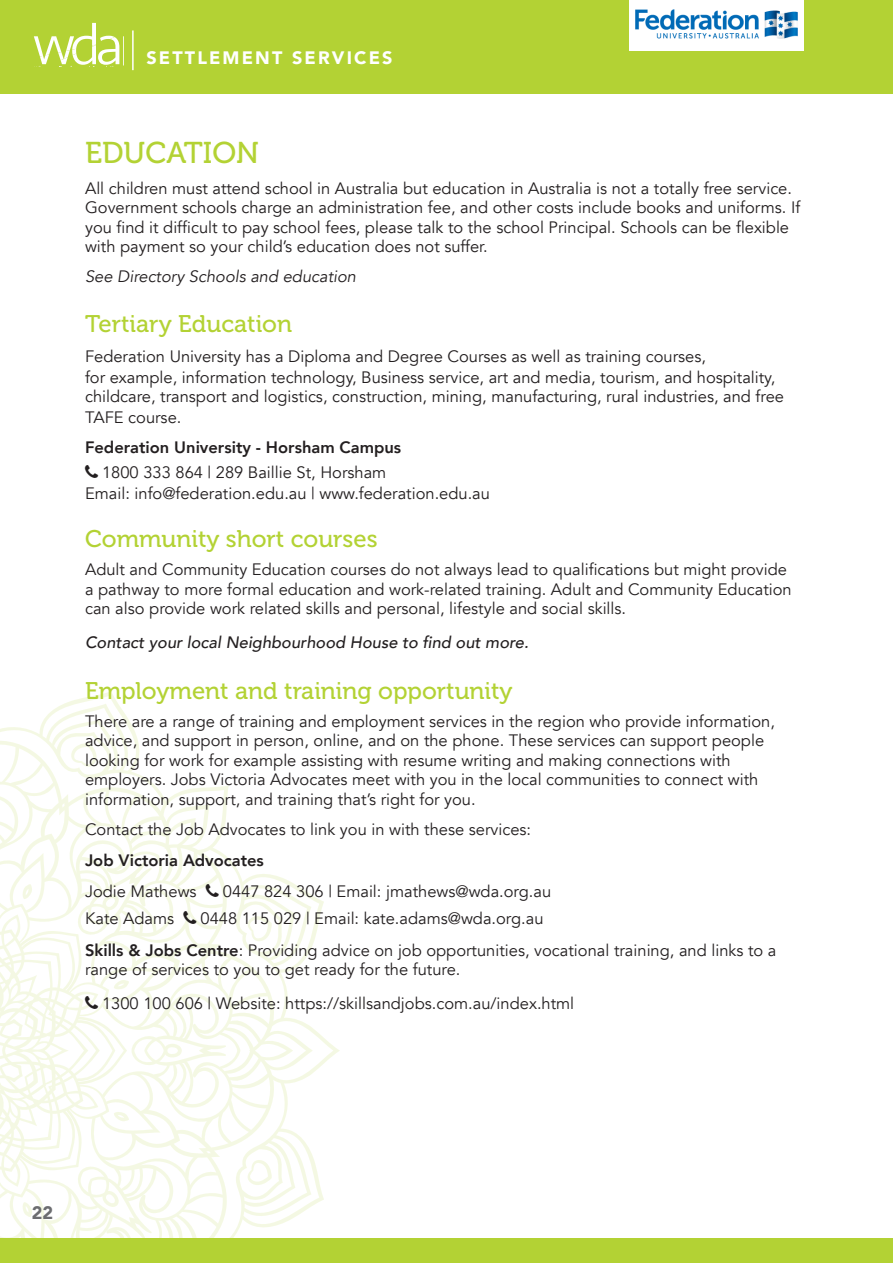
<style>
.page{position:relative;width:893px;height:1263px;background:#fff}
.page>*{position:absolute;margin:0;border:0;box-sizing:border-box;transform-origin:0 0}
.t1{font:30px "Museo 500";color:#b3d234}
.t2{font:24px "Museo 500";color:#b3d234}
.t3{font:600 18.6px "Myriad Pro";color:#fff}
.t4{font:900 18px "Avenir";letter-spacing:.12em;color:#fff}
.t5{font:900 18px "Avenir";color:#6c6d70}
.t6{font:16.5px/19.5px "Avenir";color:#231f20}
.t7{font:800 16.5px "Avenir";color:#231f20}
.t8{font:italic 500 16.5px "Avenir";color:#231f20}
.t9{font:italic 16.5px "Avenir";color:#231f20}
.s1{font-family:"Myriad Pro";font-weight:600;font-size:18.6px}
.s2{font-weight:800}
</style>
<div class="page">
<svg style="left:0;top:691px;width:340px;height:535px"></svg>
<svg style="left:0;top:743px;width:272px;height:495px"></svg>
<div style="left:0;top:1238px;width:893px;height:25px;background:#b3d234"></div>
<div style="left:0;top:0;width:893px;height:94px;background:#b3d234"></div>
<svg style="left:34px;top:23px;width:85px;height:44px"></svg>
<hr style="left:132px;top:30px;width:2px;height:40px;background:#fff">
<div style="left:629px;top:0;width:175px;height:50px;background:#fff"></div>
<img style="left:636px;top:9px;width:161px;height:30px">
<svg style="left:206px;top:884px;width:13px;height:13px"></svg>
<svg style="left:183px;top:910px;width:13px;height:13px"></svg>
<svg style="left:0;top:884px;width:129px;height:333px"></svg>
<p class="t4" style="left:128px;top:43px;width:266px"><span class="s1">Ser</span>SETTLEMENT SERVICES</p>
<p class="t3" style="left:154px;top:47px;width:41px">vices</p>
<p class="t1" style="left:85px;top:136px;width:176px">EDUCATION</p>
<p class="t6" style="left:85px;top:178px;width:717px">All children must attend school in Australia but education in Australia is not a totally free service.<br>Government schools charge an administration fee, and other costs include books and uniforms. If you find it difficult to pay school fees, please talk to the school Principal. Schools can be flexible with payment so your child’s education does not suffer.</p>
<p class="t9" style="left:85px;top:266px;width:273px">See Directory Schools and education</p>
<p class="t2" style="left:85px;top:311px;width:209px">Tertiary Education</p>
<p class="t6" style="left:85px;top:346px;width:692px;line-height:21px">Federation University has a Diploma and Degree Courses as well as training courses,<br>for example, information technology, Business service, art and media, tourism, and hospitality,</p>
<p class="t6" style="left:85px;top:386px;width:700px;line-height:21px">childcare, transport and logistics, construction, mining, manufacturing, rural industries, and free<br>TAFE course.</p>
<p class="t7" style="left:85px;top:434px;width:318px">Federation University - Horsham Campus</p>
<p class="t6" style="left:85px;top:462px;width:406px;line-height:21px;text-indent:17px">1800 333 864 | 289 Baillie St, Horsham<br>Email: info@federation.edu.au | www.federation.edu.au</p>
<p class="t2" style="left:85px;top:526px;width:294px">Community short courses</p>
<p class="t6" style="left:85px;top:560px;width:708px">Adult and Community Education courses do not always lead to qualifications but might provide a pathway to more formal education and work-related training. Adult and Community Education can also provide work related skills and personal, lifestyle and social skills.</p>
<p class="t8" style="left:85px;top:633px;width:445px">Contact your local Neighbourhood House to find out more.</p>
<p class="t2" style="left:85px;top:677px;width:429px">Employment and training opportunity</p>
<p class="t6" style="left:85px;top:711px;width:691px">There are a range of training and employment services in the region who provide information, advice, and support in person, online, and on the phone. These services can support people looking for work for example assisting with resume writing and making connections with employers. Jobs Victoria Advocates meet with you in the local communities to connect with information, support, and training that’s right for you.</p>
<p class="t6" style="left:85px;top:820px;width:448px">Contact the Job Advocates to link you in with these services:</p>
<p class="t7" style="left:85px;top:848px;width:180px">Job Victoria Advocates</p>
<p class="t6" style="left:85px;top:882px;width:113px">Jodie Mathews</p>
<p class="t6" style="left:223px;top:882px;width:330px">0447 824 306 | Email: jmathews@wda.org.au</p>
<p class="t6" style="left:85px;top:908px;width:91px">Kate Adams</p>
<p class="t6" style="left:201px;top:908px;width:345px">0448 115 029 | Email: kate.adams@wda.org.au</p>
<p class="t6" style="left:85px;top:941px;width:693px"><span class="s2">Skills &amp; Jobs Centre</span>: Providing advice on job opportunities, vocational training, and links to a range of services to you to get ready for the future.</p>
<p class="t6" style="left:102px;top:994px;width:474px">1300 100 606 | Website: https://skillsandjobs.com.au/index.html</p>
<p class="t5" style="left:32px;top:1197px;width:23px">22</p>
</div>
